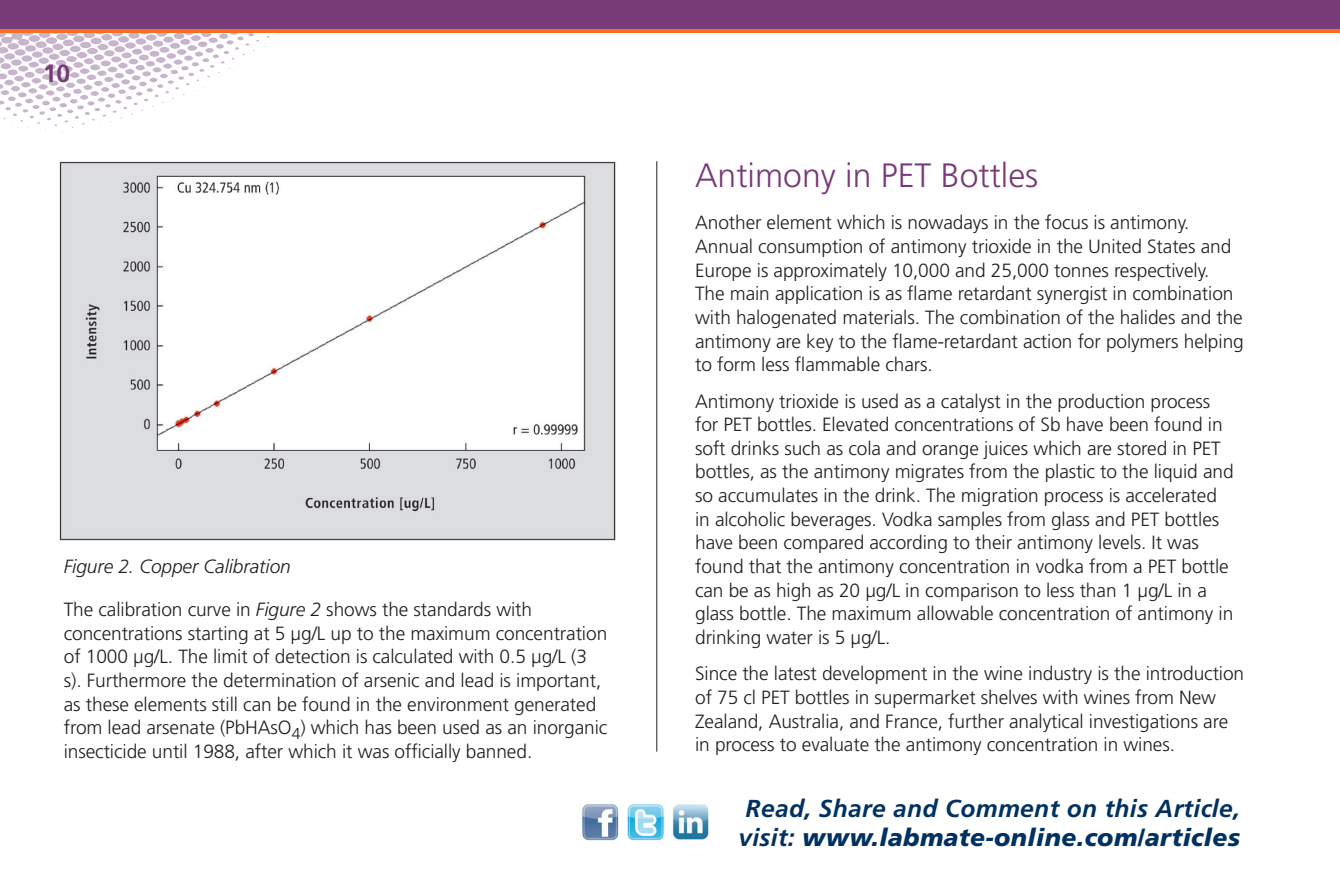
<style>
.page{position:relative;width:1340px;height:876px;background:#fff}
.page>*{position:absolute;margin:0;border:0;box-sizing:border-box;transform-origin:0 0}
.t1{font:300 33.75px "Frutiger";color:#793a78}
.t2{font:700 24.75px "Frutiger";color:#793a78}
.t3{font:italic 700 24.53px/29.5px "Frutiger";letter-spacing:.015em;color:#003160}
.t4{font:300 19.12px/23.6px "Frutiger";letter-spacing:-.005em;color:#231f20}
.t5{font:italic 300 19.12px "Frutiger";letter-spacing:-.005em;color:#231f20}
.s1{font-style:italic}
.s2{font-weight:900}
</style>
<div class="page">
<svg style="left:0;top:32px;width:336px;height:100px"></svg>
<div style="left:0;top:0;width:1339px;height:32px;background:#f36e21"></div>
<div style="left:0;top:0;width:1339px;height:29px;background:#793a78"></div>
<img style="left:59px;top:161px;width:557px;height:380px">
<hr style="left:656px;top:161px;width:1px;height:590px;background:#231f20">
<img style="left:582px;top:804px;width:127px;height:37px">
<p class="t2" style="left:43px;top:59px;width:29px">10</p>
<p class="t5" style="left:64px;top:555px;width:228px">Figure 2. Copper Calibration</p>
<p class="t4" style="left:64px;top:597px;width:545px">The calibration curve in <span class="s1">Figure 2</span> shows the standards with concentrations starting at 5 µg/L up to the maximum concentration of 1000 µg/L. The limit of detection is calculated with 0.5 µg/L (3 s). Furthermore the determination of arsenic and lead is important, as these elements still can be found in the environment generated from lead arsenate (PbHAsO<sub>4</sub>) which has been used as an inorganic insecticide until 1988, after which it was officially banned.</p>
<h1 class="t1" style="left:695px;top:156px;width:345px">Antimony in PET Bottles</h1>
<p class="t4" style="left:695px;top:211px;width:550px">Another element which is nowadays in the focus is antimony.<br>Annual consumption of antimony trioxide in the United States and Europe is approximately 10,000 and 25,000 tonnes respectively.<br>The main application is as flame retardant synergist in combination with halogenated materials. The combination of the halides and the antimony are key to the flame-retardant action for polymers helping to form less flammable chars.</p>
<p class="t4" style="left:695px;top:389px;width:540px">Antimony trioxide is used as a catalyst in the production process for PET bottles. Elevated concentrations of Sb have been found in soft drinks such as cola and orange juices which are stored in PET bottles, as the antimony migrates from the plastic to the liquid and so accumulates in the drink. The migration process is accelerated in alcoholic beverages. Vodka samples from glass and PET bottles have been compared according to their antimony levels. It was found that the antimony concentration in vodka from a PET bottle can be as high as 20 µg/L in comparison to less than 1 µg/L in a glass bottle. The maximum allowable concentration of antimony in drinking water is 5 µg/L.</p>
<p class="t4" style="left:695px;top:662px;width:550px">Since the latest development in the wine industry is the introduction of 75 cl PET bottles in supermarket shelves with wines from New Zealand, Australia, and France, further analytical investigations are in process to evaluate the antimony concentration in wines.</p>
<p class="t3" style="left:738px;top:793px;width:503px">Read, Share and Comment on this Article, visit: <span class="s2">www.labmate-online.com/articles</span></p>
</div>
